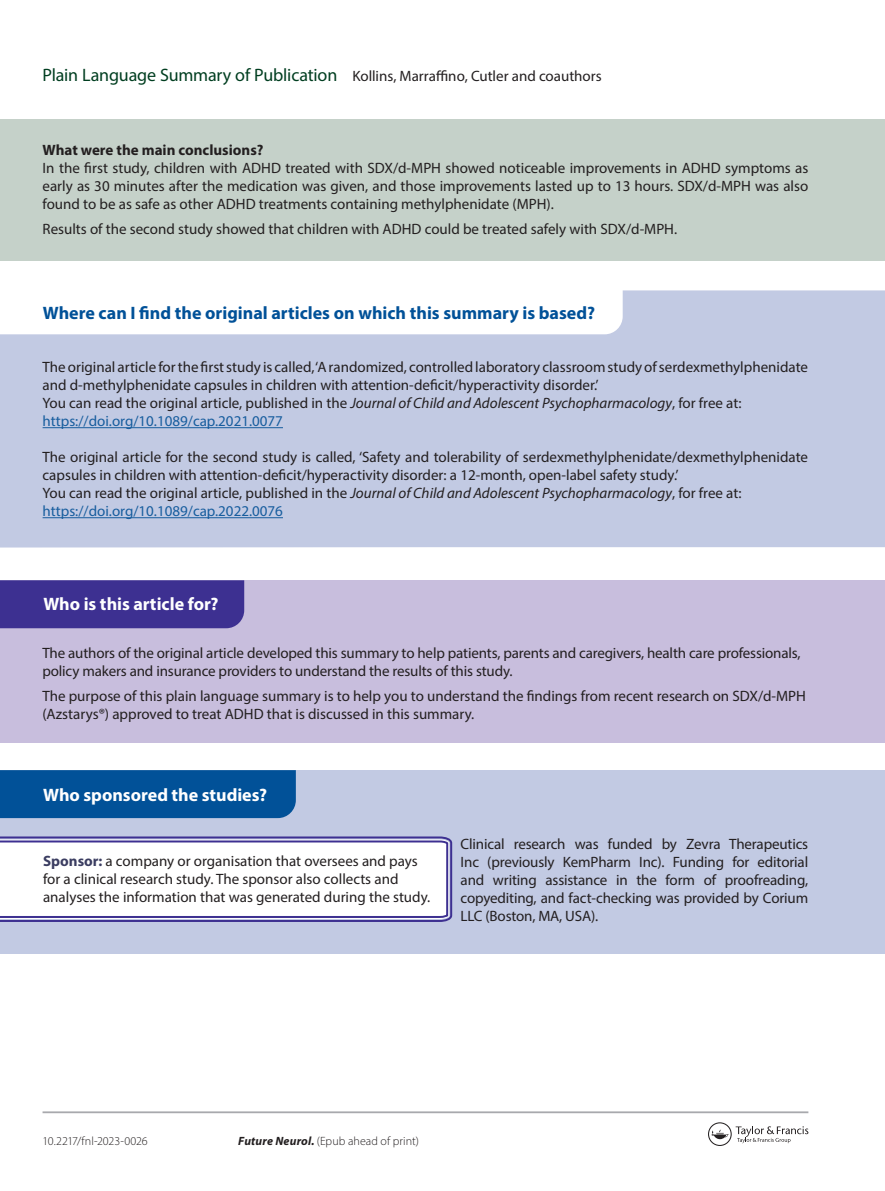
<style>
.page{position:relative;width:885px;height:1191px;background:#fff}
.page>*{position:absolute;margin:0;border:0;box-sizing:border-box;transform-origin:0 0}
.PLSP_subhead{font:700 18px "Myriad Pro";color:#015198}
.abstract{font:700 18px "Myriad Pro";color:#fff}
.PLSP_body_text{font:15px/18px "Myriad Pro";color:#231f20}
.PLSP_body_text-2{font:15px "Myriad Pro";color:#175d9e}
.t1{font:700 15px "Myriad Pro";color:#231f20}
.t2{font:300 12px "Myriad Pro";letter-spacing:.005em;color:#231f20}
.s1{font-size:18px;color:#003e20}
.s2{font-style:italic}
.s3{font-weight:700;color:#3b3d61}
.s4{font-weight:700;font-style:italic}
</style>
<div class="page">
<svg style="left:708px;top:1122px;width:100px;height:24px"></svg>
<div style="left:0;top:290px;width:884px;height:257px;background:#c2cae3"></div>
<hr style="left:43px;top:427px;width:240px;height:1px;background:#175d9e">
<hr style="left:43px;top:517px;width:240px;height:1px;background:#175d9e">
<svg style="left:0;top:290px;width:622px;height:44px"></svg>
<div style="left:0;top:119px;width:884px;height:141px;background:#c5d1c9"></div>
<div style="left:0;top:580px;width:884px;height:162px;background:#c8bedd"></div>
<div style="left:0;top:770px;width:884px;height:183px;background:#c2cae3"></div>
<div style="left:0;top:580px;width:244px;height:48px;background:#3d3091"></div>
<div style="left:0;top:770px;width:296px;height:48px;background:#015198"></div>
<svg style="left:0;top:836px;width:453px;height:86px;background:#e9e7f2"></svg>
<hr style="left:43px;top:1111px;width:765px;height:2px;background:#a8a9ad">
<p class="PLSP_body_text" style="left:43px;top:67px;width:560px"><span class="s1">Plain Language Summary of Publication</span> Kollins, Marraffino, Cutler and coauthors</p>
<p class="t1" style="left:43px;top:140px;width:222px">What were the main conclusions?</p>
<p class="PLSP_body_text" style="left:43px;top:159px;width:767px;text-align:justify">In the first study, children with ADHD treated with SDX/d-MPH showed noticeable improvements in ADHD symptoms as early as 30 minutes after the medication was given, and those improvements lasted up to 13 hours. SDX/d-MPH was also found to be as safe as other ADHD treatments containing methylphenidate (MPH).</p>
<p class="PLSP_body_text" style="left:43px;top:219px;width:636px">Results of the second study showed that children with ADHD could be treated safely with SDX/d-MPH.</p>
<p class="PLSP_subhead" style="left:43px;top:301px;width:553px">Where can I find the original articles on which this summary is based?</p>
<p class="PLSP_body_text" style="left:43px;top:358px;width:767px">The original article for the first study is called, ‘A randomized, controlled laboratory classroom study of serdexmethylphenidate and d-methylphenidate capsules in children with attention-deficit/hyperactivity disorder.’</p>
<p class="PLSP_body_text" style="left:43px;top:394px;width:700px">You can read the original article, published in the <span class="s2">Journal of Child and Adolescent Psychopharmacology</span>, for free at:</p>
<p class="PLSP_body_text-2" style="left:43px;top:412px;width:242px">https://doi.org/10.1089/cap.2021.0077</p>
<p class="PLSP_body_text" style="left:43px;top:448px;width:766px">The original article for the second study is called, ‘Safety and tolerability of serdexmethylphenidate/dexmethylphenidate capsules in children with attention-deficit/hyperactivity disorder: a 12-month, open-label safety study.’</p>
<p class="PLSP_body_text" style="left:43px;top:484px;width:700px">You can read the original article, published in the <span class="s2">Journal of Child and Adolescent Psychopharmacology</span>, for free at:</p>
<p class="PLSP_body_text-2" style="left:43px;top:502px;width:242px">https://doi.org/10.1089/cap.2022.0076</p>
<p class="abstract" style="left:43px;top:592px;width:177px">Who is this article for?</p>
<p class="PLSP_body_text" style="left:42px;top:643px;width:759px">The authors of the original article developed this summary to help patients, parents and caregivers, health care professionals, policy makers and insurance providers to understand the results of this study.</p>
<p class="PLSP_body_text" style="left:42px;top:686px;width:765px">The purpose of this plain language summary is to help you to understand the findings from recent research on SDX/d-MPH (Azstarys®) approved to treat ADHD that is discussed in this summary.</p>
<p class="abstract" style="left:43px;top:783px;width:225px">Who sponsored the studies?</p>
<p class="PLSP_body_text" style="left:43px;top:851px;width:388px"><span class="s3">Sponsor:</span> a company or organisation that oversees and pays for a clinical research study. The sponsor also collects and analyses the information that was generated during the study.</p>
<p class="PLSP_body_text" style="left:460px;top:835px;width:349px;text-align:justify">Clinical research was funded by Zevra Therapeutics Inc (previously KemPharm Inc). Funding for editorial and writing assistance in the form of proofreading, copyediting, and fact-checking was provided by Corium LLC (Boston, MA, USA).</p>
<p class="t2" style="left:43px;top:1133px;width:107px">10.2217/fnl-2023-0026</p>
<p class="t2" style="left:238px;top:1134px;width:182px"><span class="s4">Future Neurol.</span> (Epub ahead of print)</p>
</div>
